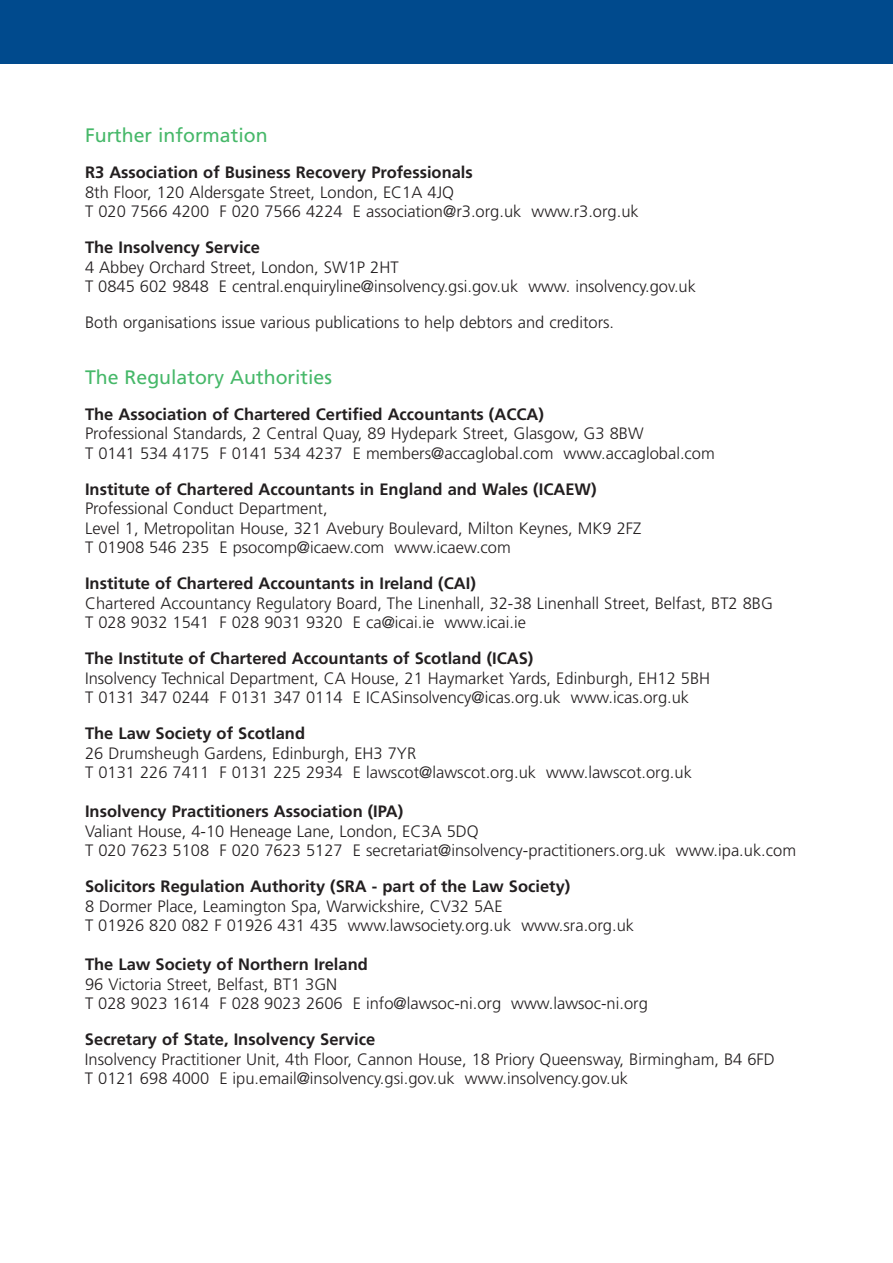
<style>
.page{position:relative;width:893px;height:1263px;background:#fff}
.page>*{position:absolute;margin:0;border:0;box-sizing:border-box;transform-origin:0 0}
.t1{font:19.5px "Frutiger";color:#46b869}
.t2{font:300 16.5px/19.5px "Frutiger";color:#231f20}
.t3{font:700 16.5px "Frutiger";color:#231f20}
</style>
<div class="page">
<div style="left:0;top:0;width:893px;height:64px;background:#004a8d"></div>
<p class="t1" style="left:85px;top:127px;width:184px">Further information</p>
<p class="t3" style="left:85px;top:166px;width:389px">R3 Association of Business Recovery Professionals</p>
<p class="t2" style="left:85px;top:183px;width:555px">8th Floor, 120 Aldersgate Street, London, EC1A 4JQ<br>T 020 7566 4200 F 020 7566 4224 E association@r3.org.uk www.r3.org.uk</p>
<p class="t3" style="left:85px;top:241px;width:177px">The Insolvency Service</p>
<p class="t2" style="left:85px;top:258px;width:612px">4 Abbey Orchard Street, London, SW1P 2HT<br>T 0845 602 9848 E central.enquiryline@insolvency.gsi.gov.uk www. insolvency.gov.uk</p>
<p class="t2" style="left:85px;top:314px;width:531px">Both organisations issue various publications to help debtors and creditors.</p>
<p class="t1" style="left:85px;top:369px;width:248px">The Regulatory Authorities</p>
<p class="t3" style="left:85px;top:407px;width:460px">The Association of Chartered Certified Accountants (ACCA)</p>
<p class="t2" style="left:85px;top:425px;width:631px">Professional Standards, 2 Central Quay, 89 Hydepark Street, Glasgow, G3 8BW<br>T 0141 534 4175 F 0141 534 4237 E members@accaglobal.com www.accaglobal.com</p>
<p class="t3" style="left:85px;top:482px;width:513px">Institute of Chartered Accountants in England and Wales (ICAEW)</p>
<p class="t2" style="left:85px;top:500px;width:558px">Professional Conduct Department,<br>Level 1, Metropolitan House, 321 Avebury Boulevard, Milton Keynes, MK9 2FZ<br>T 01908 546 235 E psocomp@icaew.com www.icaew.com</p>
<p class="t3" style="left:85px;top:577px;width:392px">Institute of Chartered Accountants in Ireland (CAI)</p>
<p class="t2" style="left:85px;top:594px;width:689px">Chartered Accountancy Regulatory Board, The Linenhall, 32-38 Linenhall Street, Belfast, BT2 8BG<br>T 028 9032 1541 F 028 9031 9320 E ca@icai.ie www.icai.ie</p>
<p class="t3" style="left:85px;top:652px;width:450px">The Institute of Chartered Accountants of Scotland (ICAS)</p>
<p class="t2" style="left:85px;top:669px;width:627px">Insolvency Technical Department, CA House, 21 Haymarket Yards, Edinburgh, EH12 5BH<br>T 0131 347 0244 F 0131 347 0114 E ICASinsolvency@icas.org.uk www.icas.org.uk</p>
<p class="t3" style="left:85px;top:727px;width:222px">The Law Society of Scotland</p>
<p class="t2" style="left:85px;top:744px;width:608px">26 Drumsheugh Gardens, Edinburgh, EH3 7YR<br>T 0131 226 7411 F 0131 225 2934 E lawscot@lawscot.org.uk www.lawscot.org.uk</p>
<p class="t3" style="left:85px;top:805px;width:320px">Insolvency Practitioners Association (IPA)</p>
<p class="t2" style="left:85px;top:822px;width:712px">Valiant House, 4-10 Heneage Lane, London, EC3A 5DQ<br>T 020 7623 5108 F 020 7623 5127 E secretariat@insolvency-practitioners.org.uk www.ipa.uk.com</p>
<p class="t3" style="left:85px;top:880px;width:487px">Solicitors Regulation Authority (SRA - part of the Law Society)</p>
<p class="t2" style="left:85px;top:897px;width:551px">8 Dormer Place, Leamington Spa, Warwickshire, CV32 5AE<br>T 01926 820 082 F 01926 431 435 www.lawsociety.org.uk www.sra.org.uk</p>
<p class="t3" style="left:85px;top:958px;width:284px">The Law Society of Northern Ireland</p>
<p class="t2" style="left:85px;top:975px;width:564px">96 Victoria Street, Belfast, BT1 3GN<br>T 028 9023 1614 F 028 9023 2606 E info@lawsoc-ni.org www.lawsoc-ni.org</p>
<p class="t3" style="left:85px;top:1033px;width:292px">Secretary of State, Insolvency Service</p>
<p class="t2" style="left:85px;top:1050px;width:691px">Insolvency Practitioner Unit, 4th Floor, Cannon House, 18 Priory Queensway, Birmingham, B4 6FD<br>T 0121 698 4000 E ipu.email@insolvency.gsi.gov.uk www.insolvency.gov.uk</p>
</div>
